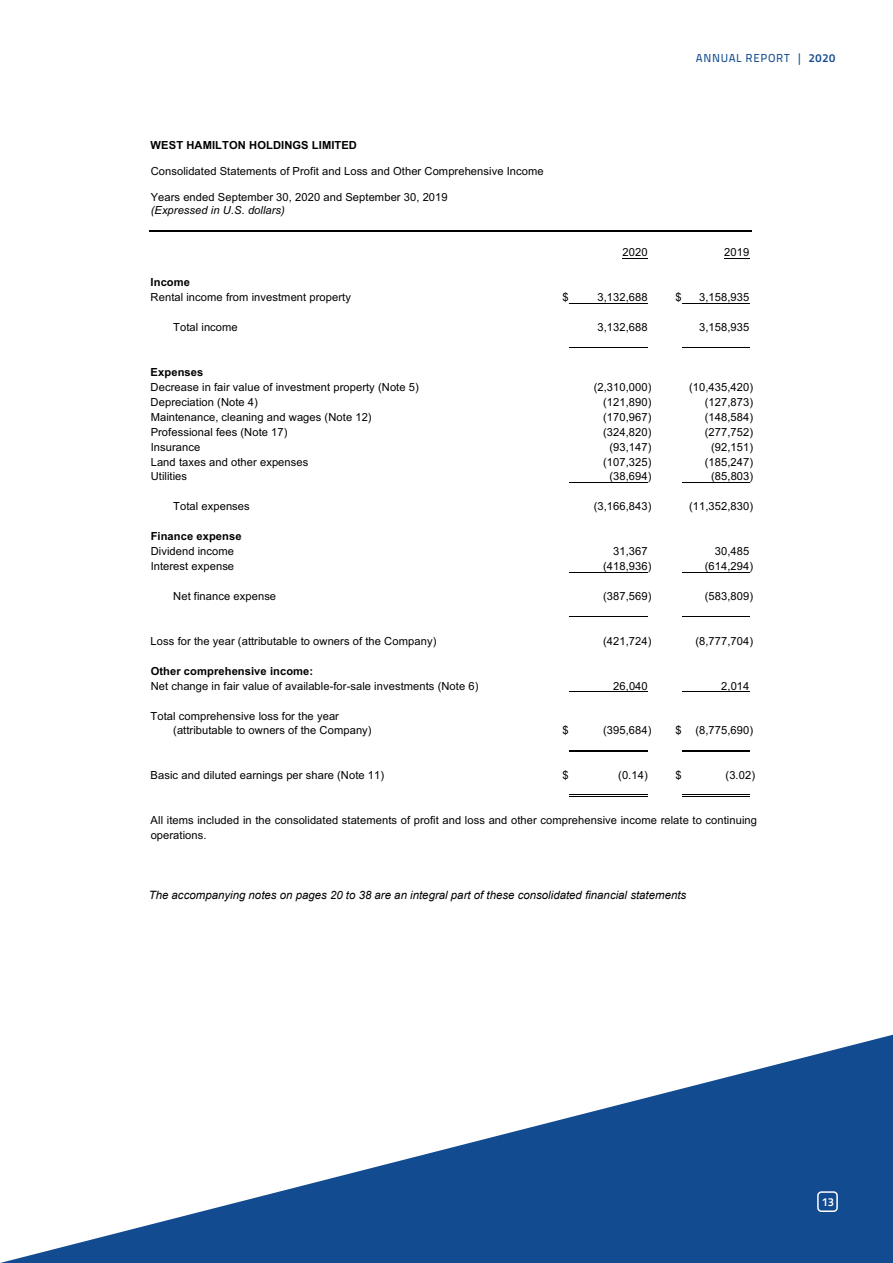
<style>
.page{position:relative;width:893px;height:1263px;background:#fff}
.page>*{position:absolute;margin:0;border:0;box-sizing:border-box;transform-origin:0 0}
.t1{font:11.55px "Titillium Maps 26 L 500 wt";letter-spacing:.05em;color:#134b90}
.t2{font:11.55px "Titillium Maps 26 L 750 wt";color:#fff}
.t3{font:italic 11.4px "Arial";color:#000}
.t4{font:11.1px/14.7px "Arial";letter-spacing:.01em;color:#000}
.t5{font:italic 11.1px "Arial";letter-spacing:.01em;color:#000}
.t6{font:700 11.1px "Arial";letter-spacing:.01em;color:#000}
.s1{font-family:"Titillium Maps 26 L 750 wt"}
</style>
<div class="page">
<svg style="left:0;top:1035px;width:893px;height:228px"></svg>
<hr style="left:149px;top:230px;width:602px;height:2px;background:#000">
<svg style="left:623px;top:258px;width:25px;height:1px"></svg>
<svg style="left:724px;top:258px;width:26px;height:1px"></svg>
<hr style="left:569px;top:303px;width:79px;height:1px;background:#000">
<hr style="left:682px;top:303px;width:68px;height:1px;background:#000">
<hr style="left:569px;top:348px;width:79px;height:1px;background:#000">
<hr style="left:682px;top:348px;width:68px;height:1px;background:#000">
<hr style="left:569px;top:482px;width:79px;height:1px;background:#000">
<hr style="left:682px;top:482px;width:68px;height:1px;background:#000">
<hr style="left:569px;top:572px;width:79px;height:1px;background:#000">
<hr style="left:682px;top:572px;width:68px;height:1px;background:#000">
<hr style="left:569px;top:616px;width:79px;height:1px;background:#000">
<hr style="left:682px;top:616px;width:68px;height:1px;background:#000">
<hr style="left:569px;top:691px;width:79px;height:1px;background:#000">
<hr style="left:682px;top:691px;width:68px;height:1px;background:#000">
<hr style="left:569px;top:750px;width:79px;height:1px;background:#000">
<hr style="left:569px;top:752px;width:79px;height:1px;background:#000">
<hr style="left:682px;top:750px;width:68px;height:1px;background:#000">
<hr style="left:682px;top:752px;width:68px;height:1px;background:#000">
<hr style="left:569px;top:795px;width:79px;height:1px;background:#000">
<hr style="left:569px;top:796px;width:79px;height:1px;background:#000">
<hr style="left:682px;top:795px;width:68px;height:1px;background:#000">
<hr style="left:682px;top:796px;width:68px;height:1px;background:#000">
<div style="left:818px;top:1192px;width:19px;height:19px;background:#134b90;border-radius:4px"></div>
<div style="left:817px;top:1191px;width:21px;height:21px;border:2px solid #fff;border-radius:4px"></div>
<p class="t6" style="left:151px;top:137px;width:208px">WEST HAMILTON HOLDINGS LIMITED</p>
<p class="t4" style="left:151px;top:163px;width:395px">Consolidated Statements of Profit and Loss and Other Comprehensive Income</p>
<p class="t4" style="left:151px;top:189px;width:298px">Years ended September 30, 2020 and September 30, 2019</p>
<p class="t5" style="left:151px;top:203px;width:136px">(Expressed in U.S. dollars)</p>
<p class="t1" style="left:696px;top:50px;width:141px">ANNUAL REPORT | <span class="s1">2020</span></p>
<p class="t4" style="left:623px;top:245px;width:27px">2020</p>
<p class="t4" style="left:724px;top:245px;width:27px">2019</p>
<p class="t6" style="left:151px;top:274px;width:41px">Income</p>
<p class="t4" style="left:151px;top:290px;width:202px">Rental income from investment property</p>
<p class="t4" style="left:562px;top:290px;width:8px">$</p>
<p class="t4" style="left:597px;top:290px;width:52px">3,132,688</p>
<p class="t4" style="left:675px;top:290px;width:8px">$</p>
<p class="t4" style="left:699px;top:290px;width:52px">3,158,935</p>
<p class="t4" style="left:173px;top:320px;width:66px">Total income</p>
<p class="t4" style="left:597px;top:320px;width:52px">3,132,688</p>
<p class="t4" style="left:699px;top:320px;width:52px">3,158,935</p>
<p class="t6" style="left:151px;top:364px;width:54px">Expenses</p>
<p class="t4" style="left:151px;top:380px;width:270px">Decrease in fair value of investment property (Note 5)</p>
<p class="t4" style="left:594px;top:380px;width:59px">(2,310,000)</p>
<p class="t4" style="left:689px;top:380px;width:66px">(10,435,420)</p>
<p class="t4" style="left:151px;top:394px;width:109px">Depreciation (Note 4)</p>
<p class="t4" style="left:603px;top:394px;width:50px">(121,890)</p>
<p class="t4" style="left:705px;top:394px;width:50px">(127,873)</p>
<p class="t4" style="left:151px;top:409px;width:223px">Maintenance, cleaning and wages (Note 12)</p>
<p class="t4" style="left:603px;top:409px;width:50px">(170,967)</p>
<p class="t4" style="left:705px;top:409px;width:50px">(148,584)</p>
<p class="t4" style="left:151px;top:424px;width:138px">Professional fees (Note 17)</p>
<p class="t4" style="left:603px;top:424px;width:50px">(324,820)</p>
<p class="t4" style="left:705px;top:424px;width:50px">(277,752)</p>
<p class="t4" style="left:151px;top:439px;width:51px">Insurance</p>
<p class="t4" style="left:609px;top:439px;width:44px">(93,147)</p>
<p class="t4" style="left:711px;top:439px;width:44px">(92,151)</p>
<p class="t4" style="left:151px;top:454px;width:159px">Land taxes and other expenses</p>
<p class="t4" style="left:603px;top:454px;width:50px">(107,325)</p>
<p class="t4" style="left:705px;top:454px;width:50px">(185,247)</p>
<p class="t4" style="left:151px;top:469px;width:38px">Utilities</p>
<p class="t4" style="left:609px;top:469px;width:44px">(38,694)</p>
<p class="t4" style="left:711px;top:469px;width:44px">(85,803)</p>
<p class="t4" style="left:173px;top:499px;width:78px">Total expenses</p>
<p class="t4" style="left:594px;top:499px;width:59px">(3,166,843)</p>
<p class="t4" style="left:689px;top:499px;width:66px">(11,352,830)</p>
<p class="t6" style="left:151px;top:528px;width:92px">Finance expense</p>
<p class="t4" style="left:151px;top:544px;width:85px">Dividend income</p>
<p class="t4" style="left:613px;top:544px;width:36px">31,367</p>
<p class="t4" style="left:715px;top:544px;width:36px">30,485</p>
<p class="t4" style="left:151px;top:559px;width:85px">Interest expense</p>
<p class="t4" style="left:603px;top:559px;width:50px">(418,936)</p>
<p class="t4" style="left:705px;top:559px;width:50px">(614,294)</p>
<p class="t4" style="left:173px;top:589px;width:104px">Net finance expense</p>
<p class="t4" style="left:603px;top:589px;width:50px">(387,569)</p>
<p class="t4" style="left:705px;top:589px;width:50px">(583,809)</p>
<p class="t4" style="left:151px;top:634px;width:287px">Loss for the year (attributable to owners of the Company)</p>
<p class="t4" style="left:603px;top:634px;width:50px">(421,724)</p>
<p class="t4" style="left:695px;top:634px;width:59px">(8,777,704)</p>
<p class="t6" style="left:151px;top:663px;width:164px">Other comprehensive income:</p>
<p class="t4" style="left:151px;top:678px;width:329px">Net change in fair value of available-for-sale investments (Note 6)</p>
<p class="t4" style="left:613px;top:678px;width:36px">26,040</p>
<p class="t4" style="left:721px;top:678px;width:30px">2,014</p>
<p class="t4" style="left:173px;top:708px;width:200px;text-indent:-23px">Total comprehensive loss for the year (attributable to owners of the Company)</p>
<p class="t4" style="left:562px;top:723px;width:8px">$</p>
<p class="t4" style="left:603px;top:723px;width:50px">(395,684)</p>
<p class="t4" style="left:675px;top:723px;width:79px">$ (8,775,690)</p>
<p class="t4" style="left:151px;top:768px;width:235px">Basic and diluted earnings per share (Note 11)</p>
<p class="t4" style="left:562px;top:768px;width:8px">$</p>
<p class="t4" style="left:618px;top:768px;width:31px">(0.14)</p>
<p class="t4" style="left:675px;top:768px;width:8px">$</p>
<p class="t4" style="left:726px;top:768px;width:31px">(3.02)</p>
<p class="t4" style="left:151px;top:813px;width:608px">All items included in the consolidated statements of profit and loss and other comprehensive income relate to continuing operations.</p>
<p class="t3" style="left:149px;top:887px;width:539px">The accompanying notes on pages 20 to 38 are an integral part of these consolidated financial statements</p>
<p class="t5" style="left:151px;top:888px;width:526px">The accompanying notes on pages 7 to 25 are an integral part of these consolidated financial statements</p>
<p class="t2" style="left:822px;top:1193px;width:13px">13</p>
</div>
